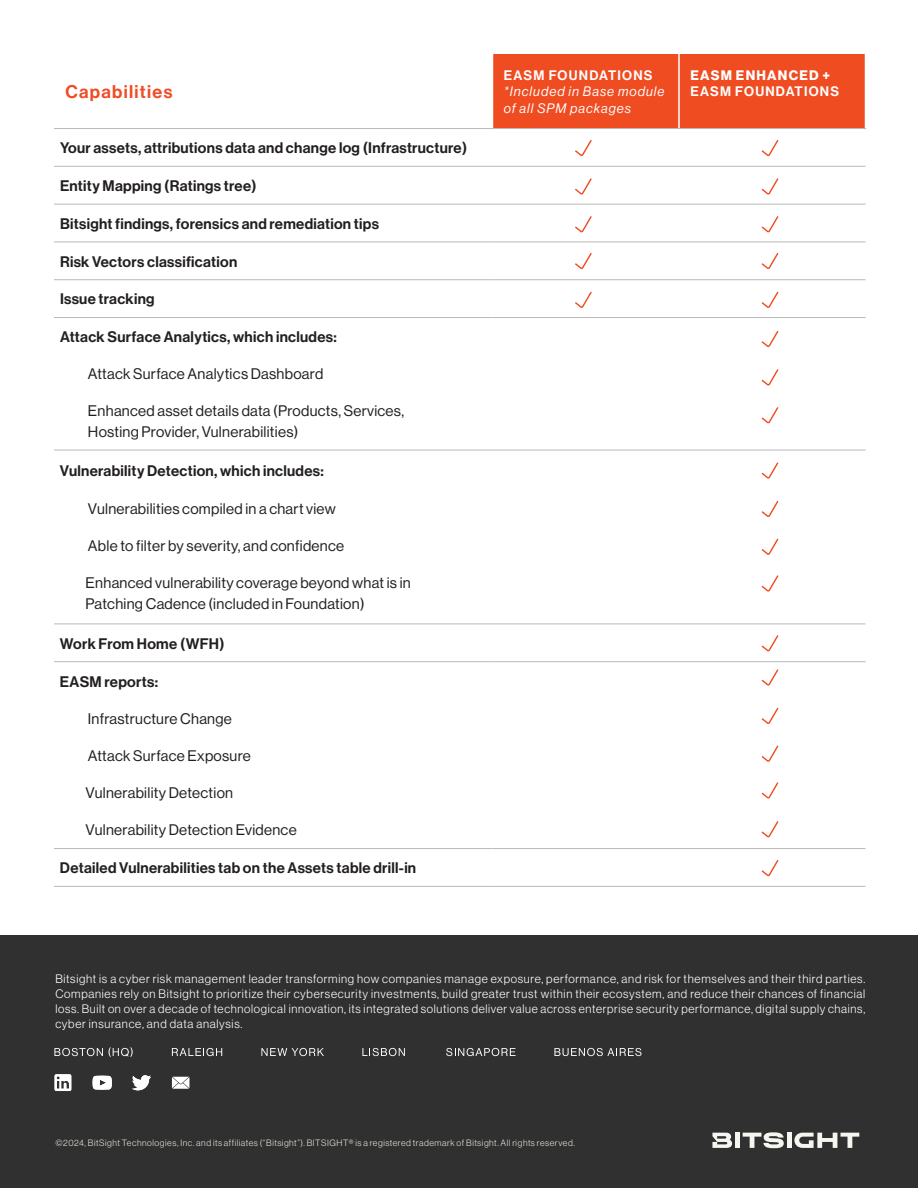
<style>
.page{position:relative;width:918px;height:1188px;background:#fff}
.page>*{position:absolute;margin:0;border:0;box-sizing:border-box;transform-origin:0 0}
.t1{font:18px "N Haas Grotesk DS Pro 65 Md";letter-spacing:.075em;color:#f04b22}
.t2{font:15px/21px "N Haas Grotesk DS Pro 55 Rg";letter-spacing:.02em;color:#231f20}
.t3{font:15px "N Haas Grotesk DS Pro 65 Md";letter-spacing:.02em;color:#231f20}
.t4{font:13.5px/16.5px "N Haas Grotesk DS Pro 56 It";letter-spacing:.075em;color:#fff}
.t5{font:13.5px "N Haas Grotesk DS Pro 65 Md";letter-spacing:.09em;color:#fff}
.t6{font:13.5px "N Haas Grotesk DS Pro 75 Bd";letter-spacing:.09em;color:#fff}
.t7{font:12px/15px "N Haas Grotesk DS Pro 45 Lt";letter-spacing:.06em;color:#fff;text-align:justify}
.t8{font:9px "N Haas Grotesk DS Pro 45 Lt";letter-spacing:.06em;color:#e6e4d9}
</style>
<div class="page">
<div style="left:0;top:935px;width:918px;height:253px;background:#2f302f"></div>
<svg style="left:54px;top:1048px;width:49px;height:8px"></svg>
<svg style="left:109px;top:1047px;width:24px;height:10px"></svg>
<svg style="left:172px;top:1048px;width:50px;height:8px"></svg>
<svg style="left:362px;top:1048px;width:43px;height:8px"></svg>
<svg style="left:446px;top:1048px;width:70px;height:8px"></svg>
<svg style="left:554px;top:1048px;width:88px;height:8px"></svg>
<svg style="left:261px;top:1048px;width:63px;height:8px"></svg>
<svg style="left:55px;top:1074px;width:16px;height:17px"></svg>
<svg style="left:93px;top:1076px;width:19px;height:14px"></svg>
<svg style="left:132px;top:1075px;width:19px;height:15px"></svg>
<svg style="left:172px;top:1077px;width:17px;height:12px"></svg>
<svg style="left:712px;top:1133px;width:20px;height:15px"></svg>
<div style="left:735px;top:1133px;width:5px;height:15px;background:#f4f6f0"></div>
<svg style="left:743px;top:1132px;width:41px;height:16px"></svg>
<div style="left:787px;top:1133px;width:5px;height:15px;background:#f4f6f0"></div>
<svg style="left:794px;top:1133px;width:65px;height:15px"></svg>
<div style="left:493px;top:54px;width:372px;height:74px;background:#f04c22"></div>
<hr style="left:678px;top:54px;width:2px;height:74px;background:#fff">
<hr style="left:54px;top:128px;width:438px;height:1px;background:#b9b9b9">
<hr style="left:492px;top:128px;width:187px;height:1px;background:#b9b9b9">
<hr style="left:679px;top:128px;width:187px;height:1px;background:#b9b9b9">
<hr style="left:54px;top:166px;width:438px;height:1px;background:#b9b9b9">
<hr style="left:492px;top:166px;width:187px;height:1px;background:#b9b9b9">
<hr style="left:679px;top:166px;width:187px;height:1px;background:#b9b9b9">
<hr style="left:54px;top:204px;width:438px;height:1px;background:#b9b9b9">
<hr style="left:492px;top:204px;width:187px;height:1px;background:#b9b9b9">
<hr style="left:679px;top:204px;width:187px;height:1px;background:#b9b9b9">
<hr style="left:54px;top:242px;width:438px;height:1px;background:#b9b9b9">
<hr style="left:492px;top:242px;width:187px;height:1px;background:#b9b9b9">
<hr style="left:679px;top:242px;width:187px;height:1px;background:#b9b9b9">
<hr style="left:54px;top:279px;width:438px;height:1px;background:#b9b9b9">
<hr style="left:492px;top:279px;width:187px;height:1px;background:#b9b9b9">
<hr style="left:679px;top:279px;width:187px;height:1px;background:#b9b9b9">
<hr style="left:54px;top:317px;width:438px;height:1px;background:#b9b9b9">
<hr style="left:492px;top:317px;width:187px;height:1px;background:#b9b9b9">
<hr style="left:679px;top:317px;width:187px;height:1px;background:#b9b9b9">
<hr style="left:54px;top:450px;width:438px;height:1px;background:#b9b9b9">
<hr style="left:492px;top:450px;width:187px;height:1px;background:#b9b9b9">
<hr style="left:679px;top:450px;width:187px;height:1px;background:#b9b9b9">
<hr style="left:54px;top:624px;width:438px;height:1px;background:#b9b9b9">
<hr style="left:492px;top:624px;width:187px;height:1px;background:#b9b9b9">
<hr style="left:679px;top:624px;width:187px;height:1px;background:#b9b9b9">
<hr style="left:54px;top:661px;width:438px;height:1px;background:#b9b9b9">
<hr style="left:492px;top:661px;width:187px;height:1px;background:#b9b9b9">
<hr style="left:679px;top:661px;width:187px;height:1px;background:#b9b9b9">
<hr style="left:54px;top:848px;width:438px;height:1px;background:#b9b9b9">
<hr style="left:492px;top:848px;width:187px;height:1px;background:#b9b9b9">
<hr style="left:679px;top:848px;width:187px;height:1px;background:#b9b9b9">
<hr style="left:54px;top:886px;width:438px;height:1px;background:#b9b9b9">
<hr style="left:492px;top:886px;width:187px;height:1px;background:#b9b9b9">
<hr style="left:679px;top:886px;width:187px;height:1px;background:#b9b9b9">
<svg style="left:575px;top:139px;width:17px;height:18px"></svg>
<svg style="left:575px;top:178px;width:17px;height:17px"></svg>
<svg style="left:575px;top:216px;width:17px;height:17px"></svg>
<svg style="left:575px;top:252px;width:17px;height:17px"></svg>
<svg style="left:575px;top:291px;width:17px;height:17px"></svg>
<svg style="left:761px;top:139px;width:18px;height:17px"></svg>
<svg style="left:761px;top:178px;width:18px;height:17px"></svg>
<svg style="left:761px;top:216px;width:18px;height:17px"></svg>
<svg style="left:761px;top:252px;width:18px;height:17px"></svg>
<svg style="left:761px;top:291px;width:18px;height:17px"></svg>
<svg style="left:761px;top:669px;width:18px;height:17px"></svg>
<svg style="left:761px;top:707px;width:18px;height:17px"></svg>
<svg style="left:761px;top:745px;width:18px;height:17px"></svg>
<svg style="left:761px;top:782px;width:18px;height:17px"></svg>
<svg style="left:761px;top:821px;width:18px;height:17px"></svg>
<svg style="left:761px;top:462px;width:18px;height:17px"></svg>
<svg style="left:761px;top:500px;width:18px;height:17px"></svg>
<svg style="left:761px;top:538px;width:18px;height:17px"></svg>
<svg style="left:761px;top:575px;width:18px;height:17px"></svg>
<svg style="left:761px;top:635px;width:18px;height:17px"></svg>
<svg style="left:761px;top:860px;width:18px;height:17px"></svg>
<svg style="left:761px;top:330px;width:18px;height:17px"></svg>
<svg style="left:761px;top:369px;width:18px;height:17px"></svg>
<svg style="left:761px;top:407px;width:18px;height:17px"></svg>
<h1 class="t1" style="left:65px;top:81px;width:109px">Capabilities</h1>
<p class="t3" style="left:60px;top:139px;width:409px">Your assets, attributions data and change log (Infrastructure)</p>
<p class="t3" style="left:60px;top:177px;width:198px">Entity Mapping (Ratings tree)</p>
<p class="t3" style="left:60px;top:215px;width:321px">Bitsight findings, forensics and remediation tips</p>
<p class="t3" style="left:60px;top:253px;width:179px">Risk Vectors classification</p>
<p class="t3" style="left:60px;top:290px;width:96px">Issue tracking</p>
<p class="t3" style="left:60px;top:328px;width:278px">Attack Surface Analytics, which includes:</p>
<p class="t2" style="left:88px;top:363px;width:237px">Attack Surface Analytics Dashboard</p>
<p class="t2" style="left:88px;top:401px;width:318px">Enhanced asset details data (Products, Services,<br>Hosting Provider, Vulnerabilities)</p>
<p class="t3" style="left:60px;top:463px;width:265px">Vulnerability Detection, which includes:</p>
<p class="t2" style="left:88px;top:498px;width:249px">Vulnerabilities compiled in a chart view</p>
<p class="t2" style="left:88px;top:535px;width:258px">Able to filter by severity, and confidence</p>
<p class="t2" style="left:86px;top:572px;width:327px">Enhanced vulnerability coverage beyond what is in<br>Patching Cadence (included in Foundation)</p>
<p class="t3" style="left:60px;top:635px;width:166px">Work From Home (WFH)</p>
<p class="t3" style="left:60px;top:673px;width:100px">EASM reports:</p>
<p class="t2" style="left:88px;top:708px;width:146px">Infrastructure Change</p>
<p class="t2" style="left:88px;top:745px;width:164px">Attack Surface Exposure</p>
<p class="t2" style="left:86px;top:782px;width:149px">Vulnerability Detection</p>
<p class="t2" style="left:86px;top:820px;width:213px">Vulnerability Detection Evidence</p>
<p class="t3" style="left:60px;top:859px;width:358px">Detailed Vulnerabilities tab on the Assets table drill-in</p>
<p class="t5" style="left:504px;top:67px;width:150px">EASM FOUNDATIONS</p>
<p class="t4" style="left:504px;top:84px;width:162px">*Included in Base module of all SPM packages</p>
<p class="t6" style="left:691px;top:67px;width:141px">EASM ENHANCED +</p>
<p class="t5" style="left:691px;top:84px;width:150px">EASM FOUNDATIONS</p>
<p class="t7" style="left:55px;top:971px;width:811px">Bitsight is a cyber risk management leader transforming how companies manage exposure, performance, and risk for themselves and their third parties.<br>Companies rely on Bitsight to prioritize their cybersecurity investments, build greater trust within their ecosystem, and reduce their chances of financial loss. Built on over a decade of technological innovation, its integrated solutions deliver value across enterprise security performance, digital supply chains, cyber insurance, and data analysis.</p>
<p class="t8" style="left:56px;top:1138px;width:521px">©2024, BitSight Technologies, Inc. and its affiliates (“Bitsight”). BITSIGHT® is a registered trademark of Bitsight. All rights reserved.</p>
</div>
